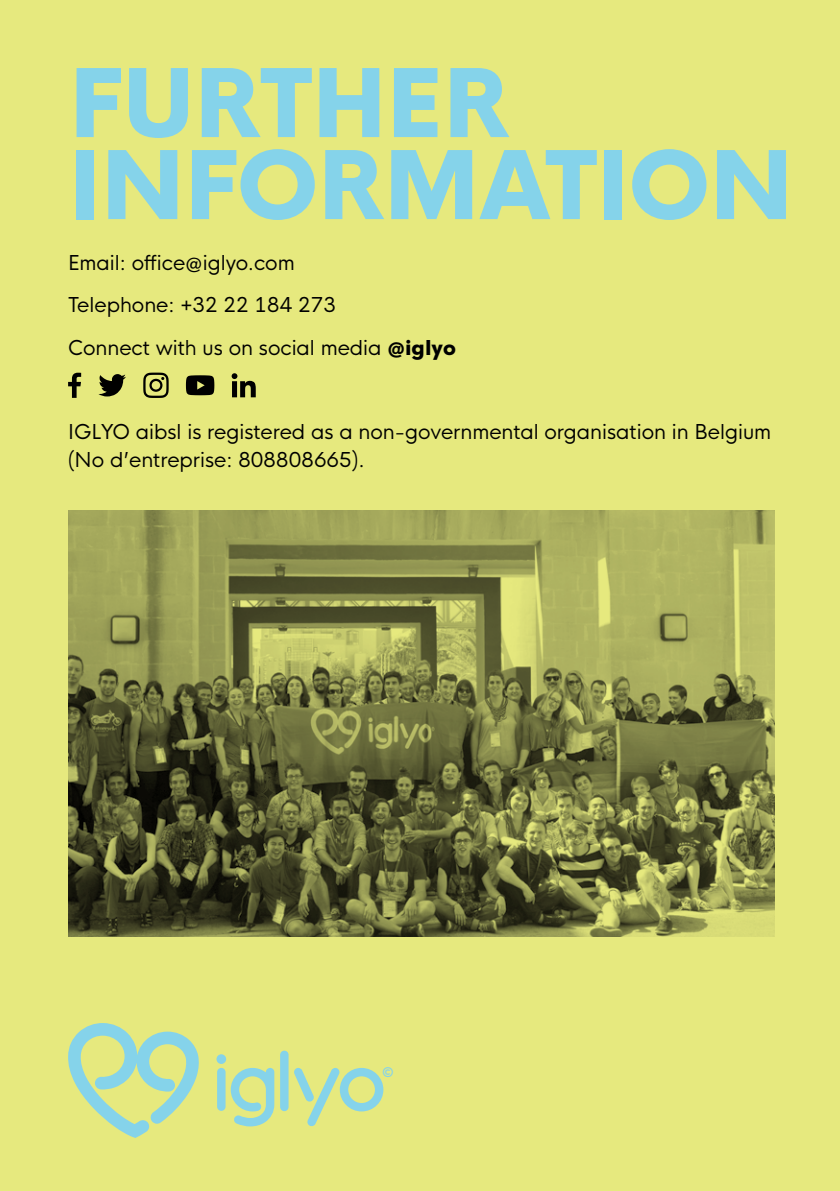
<style>
.page{position:relative;width:840px;height:1191px;background:#fff}
.page>*{position:absolute;margin:0;border:0;box-sizing:border-box;transform-origin:0 0}
.t1{font:800 92px/82px "HK Nova";letter-spacing:-.025em;color:#85d3ea}
.t2{font:20px/42.2px "HK Nova";color:#000}
.t3{font:13px "HK Nova Extra Bold R";color:#85d3ea}
.s1{font-weight:800}
</style>
<div class="page">
<div style="left:0;top:0;width:839px;height:1191px;background:#e6e97e"></div>
<div style="left:217px;top:1068px;width:8px;height:42px;background:#85d3ea;border-radius:4px"></div>
<div style="left:280px;top:1050px;width:8px;height:61px;background:#85d3ea;border-radius:4px"></div>
<svg style="left:294px;top:1068px;width:89px;height:58px"></svg>
<svg style="left:230px;top:1068px;width:44px;height:58px"></svg>
<div style="left:216px;top:1054px;width:10px;height:10px;background:#85d3ea;border-radius:50%"></div>
<svg style="left:68px;top:1023px;width:131px;height:115px"></svg>
<img style="left:68px;top:510px;width:706px;height:426px">
<svg style="left:68px;top:373px;width:13px;height:25px"></svg>
<svg style="left:98px;top:374px;width:28px;height:22px"></svg>
<svg style="left:231px;top:373px;width:24px;height:24px"></svg>
<svg style="left:186px;top:375px;width:28px;height:20px"></svg>
<svg style="left:143px;top:372px;width:25px;height:26px"></svg>
<h1 class="t1" style="left:68px;top:52px;width:727px">FURTHER<br>INFORMATION</h1>
<p class="t2" style="left:68px;top:240px;width:389px">Email: office@iglyo.com<br>Telephone: +32 22 184 273<br>Connect with us on social media <span class="s1">@iglyo</span></p>
<p class="t2" style="left:68px;top:415px;width:704px;line-height:28px">IGLYO aibsl is registered as a non-governmental organisation in Belgium (No d’entreprise: 808808665).</p>
<p class="t3" style="left:382px;top:1061px;width:13px">©</p>
</div>
